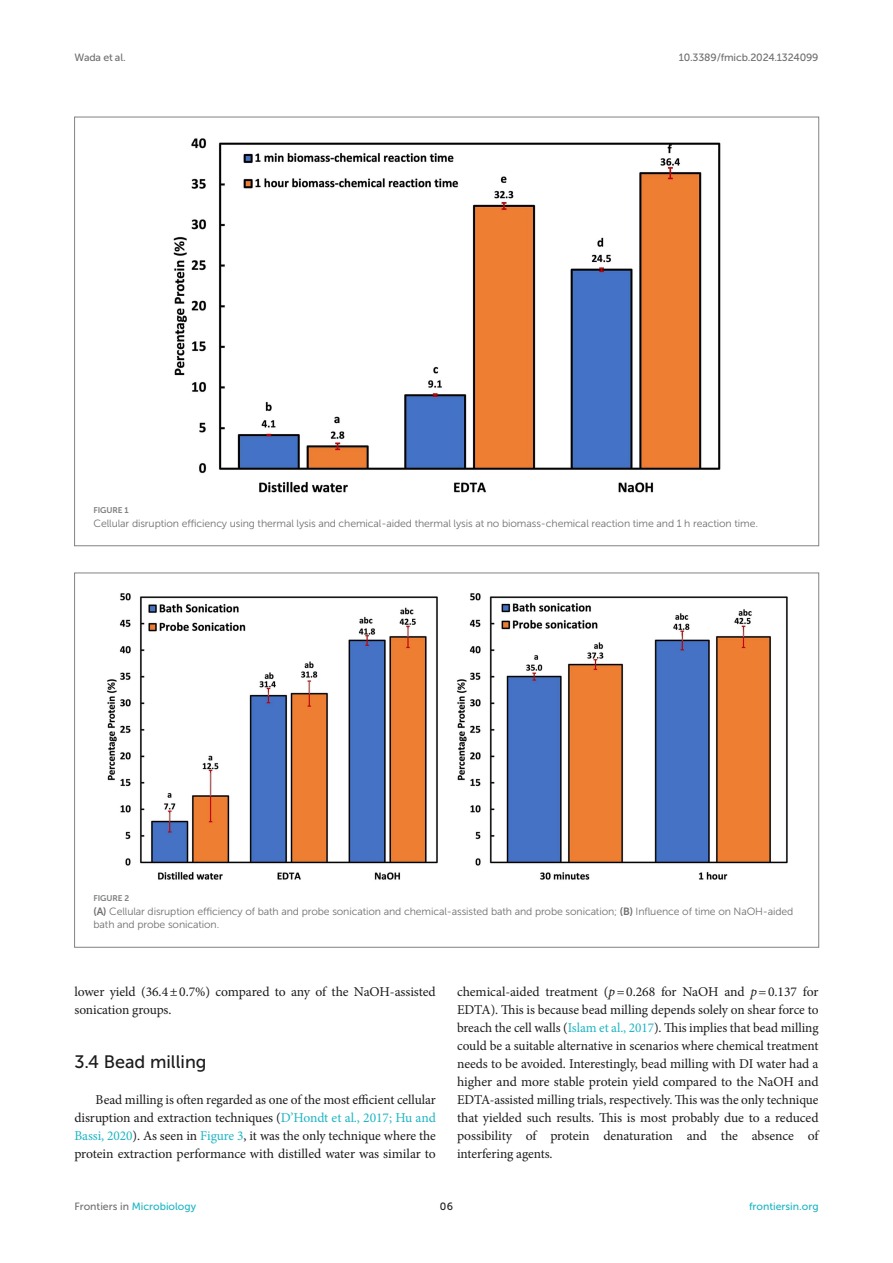
<style>
.page{position:relative;width:893px;height:1263px;background:#fff}
.page>*{position:absolute;margin:0;border:0;box-sizing:border-box;transform-origin:0 0}
.HEAD_2{font:18px "Museo Sans 500";color:#1b1c1b}
.TEXT_FLUSH{font:13.5px/18px "Minion Pro";letter-spacing:-.005em;color:#1b1c1b;text-align:justify}
.TEXT{font:13.5px/18px "Minion Pro";letter-spacing:-.01em;color:#1b1c1b}
.FIG_LEG{font:10.5px/13.5px "Museo Sans 300";letter-spacing:-.01em;color:#706f70}
.t1{font:10.5px "Museo Sans 500";color:#1db5c3}
.t2{font:10.5px "Museo Sans 500";letter-spacing:-.015em;color:#706f70}
.t3{font:10.5px "Museo Sans 500";color:#1b1c1b}
.FIG_HD{font:8.25px "Museo Sans 700";letter-spacing:-.01em;color:#7e7f7f}
.s1{font-family:"Museo Sans 700"}
.s2{color:#1db5c3}
.s3{font-style:italic}
.s4{color:#706f70}
</style>
<div class="page">
<img style="left:173px;top:138px;width:548px;height:355px">
<img style="left:107px;top:593px;width:681px;height:287px">
<p class="t2" style="left:74px;top:51px;width:53px">Wada et al.</p>
<p class="t2" style="left:679px;top:51px;width:141px">10.3389/fmicb.2024.1324099</p>
<p class="FIG_HD" style="left:94px;top:506px;width:37px">FIGURE 1</p>
<p class="FIG_LEG" style="left:94px;top:516px;width:666px">Cellular disruption efficiency using thermal lysis and chemical-aided thermal lysis at no biomass-chemical reaction time and 1 h reaction time.</p>
<p class="FIG_HD" style="left:94px;top:894px;width:37px">FIGURE 2</p>
<p class="FIG_LEG" style="left:94px;top:904px;width:701px"><span class="s1">(A)</span> Cellular disruption efficiency of bath and probe sonication and chemical-assisted bath and probe sonication; <span class="s1">(B)</span> Influence of time on NaOH-aided bath and probe sonication.</p>
<p class="TEXT" style="left:74px;top:983px;width:363px">lower yield (36.4±0.7%) compared to any of the NaOH-assisted sonication groups.</p>
<p class="HEAD_2" style="left:74px;top:1052px;width:134px">3.4 Bead milling</p>
<p class="TEXT_FLUSH" style="left:74px;top:1091px;width:363px;text-indent:21px">Bead milling is often regarded as one of the most efficient cellular disruption and extraction techniques (<span class="s2">D’Hondt et al., 2017; Hu and Bassi, 2020</span>). As seen in <span class="s2">Figure 3</span>, it was the only technique where the protein extraction performance with distilled water was similar to</p>
<p class="TEXT_FLUSH" style="left:457px;top:983px;width:363px">chemical-aided treatment (<span class="s3">p</span>=0.268 for NaOH and <span class="s3">p</span>=0.137 for EDTA). This is because bead milling depends solely on shear force to breach the cell walls (<span class="s2">Islam et al., 2017</span>). This implies that bead milling could be a suitable alternative in scenarios where chemical treatment needs to be avoided. Interestingly, bead milling with DI water had a higher and more stable protein yield compared to the NaOH and EDTA-assisted milling trials, respectively. This was the only technique that yielded such results. This is most probably due to a reduced possibility of protein denaturation and the absence of interfering agents.</p>
<p class="t1" style="left:74px;top:1200px;width:123px"><span class="s4">Frontiers in</span> Microbiology</p>
<p class="t3" style="left:440px;top:1200px;width:15px">06</p>
<p class="t1" style="left:749px;top:1200px;width:71px">frontiersin.org</p>
</div>
